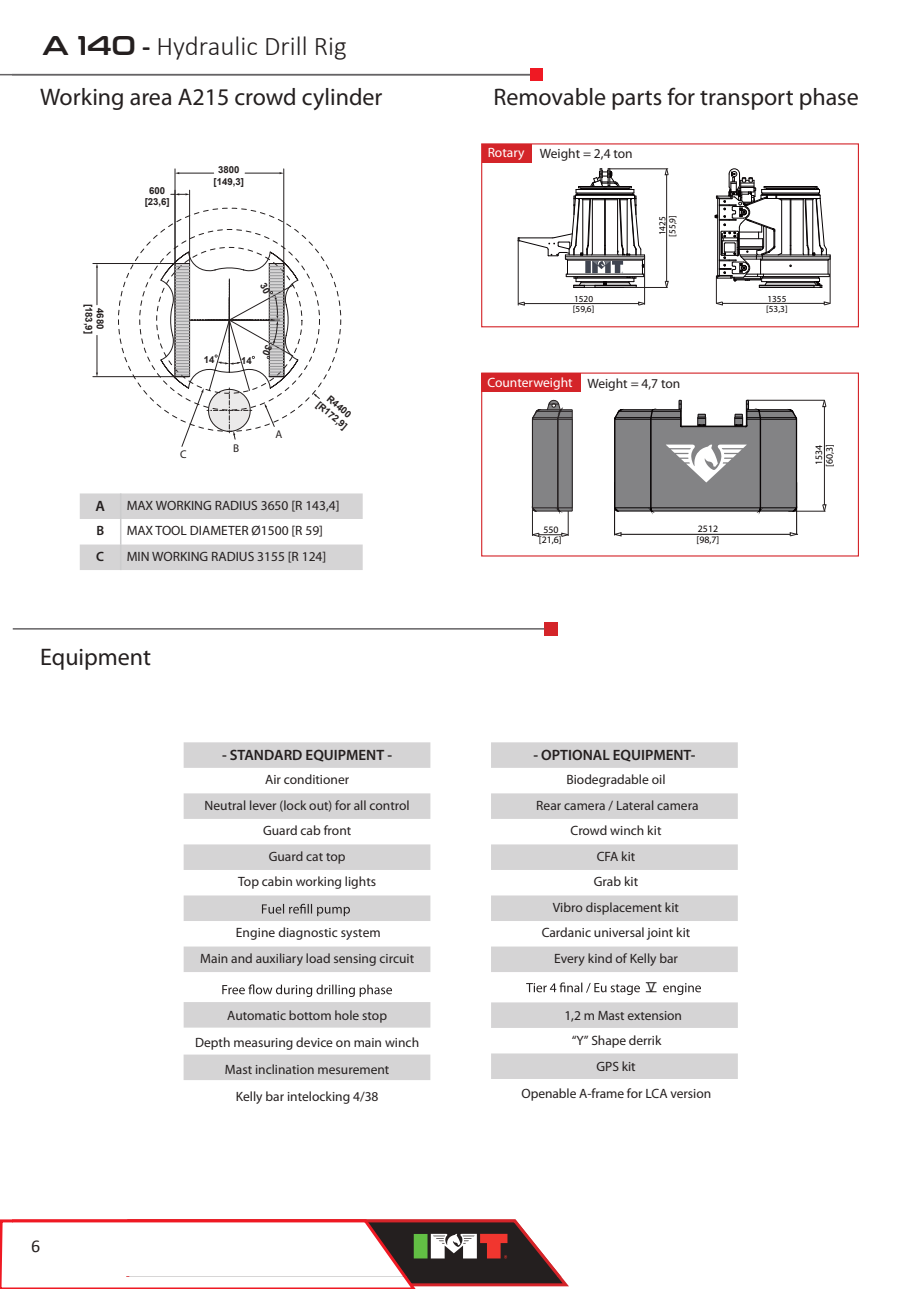
<style>
.page{position:relative;width:919px;height:1289px;background:#fff}
.page>*{position:absolute;margin:0;border:0;box-sizing:border-box;transform-origin:0 0}
.t1{font:300 27px "Calibri";color:#241f1f}
.t2{font:24px "Myriad Pro";color:#241f1f}
.t3{font:18px "Calibri";color:#241f1f}
.t4{font:600 15px "Myriad Pro";color:#241f1f}
.t5{font:13.5px/25.5px "Myriad Pro";color:#241f1f;text-align:center}
.t6{font:13.5px "Myriad Pro";color:#fff}
.t7{font:600 13.5px "Myriad Pro";color:#241f1f}
.t8{font:11.25px "Myriad Pro";color:#241f1f}
.t9{font:9.9px/10.8px "Myriad Pro";color:#060000}
.t10{font:9.75px "Myriad Pro";color:#060000}
.t11{font:700 9.6px/11.6px "Arial";color:#241f1f;text-align:center}
.t12{font:9.3px/10.2px "Myriad Pro";color:#060000}
.s1{font-family:"Conthrax Sb";font-weight:400}
.s2{font-weight:700}
.s3{color:#fff}
.s4{color:#241f1f}
</style>
<div class="page">
<hr style="left:0;top:74px;width:536px;height:1px;background:#656365">
<div style="left:529px;top:68px;width:13px;height:13px;background:#ef1923"></div>
<svg style="left:0;top:1219px;width:569px;height:69px"></svg>
<hr style="left:283px;top:169px;width:1px;height:93px;background:#241f1f">
<hr style="left:175px;top:169px;width:1px;height:93px;background:#241f1f">
<hr style="left:245px;top:173px;width:34px;height:1px;background:#241f1f">
<hr style="left:179px;top:173px;width:35px;height:1px;background:#241f1f">
<hr style="left:189px;top:190px;width:1px;height:72px;background:#241f1f">
<svg style="left:171px;top:193px;width:18px;height:2px"></svg>
<hr style="left:93px;top:263px;width:96px;height:1px;background:#241f1f">
<hr style="left:93px;top:376px;width:96px;height:1px;background:#241f1f">
<hr style="left:97px;top:268px;width:1px;height:37px;background:#241f1f">
<hr style="left:97px;top:335px;width:1px;height:37px;background:#241f1f">
<svg style="left:313px;top:393px;width:7px;height:6px"></svg>
<div style="left:544px;top:622px;width:14px;height:13px;background:#d42429"></div>
<hr style="left:13px;top:628px;width:531px;height:1px;background:#656365">
<svg style="left:80px;top:493px;width:282px;height:77px"></svg>
<svg style="left:714px;top:169px;width:116px;height:136px"></svg>
<hr style="left:524px;top:303px;width:114px;height:1px;background:#241f1f">
<hr style="left:644px;top:256px;width:1px;height:48px;background:#241f1f">
<hr style="left:518px;top:240px;width:1px;height:65px;background:#241f1f">
<svg style="left:638px;top:301px;width:7px;height:4px"></svg>
<svg style="left:517px;top:302px;width:7px;height:3px"></svg>
<hr style="left:666px;top:175px;width:1px;height:106px;background:#241f1f">
<hr style="left:609px;top:168px;width:58px;height:1px;background:#241f1f">
<hr style="left:624px;top:287px;width:43px;height:1px;background:#241f1f">
<svg style="left:664px;top:168px;width:4px;height:7px"></svg>
<svg style="left:664px;top:281px;width:4px;height:7px"></svg>
<svg style="left:518px;top:168px;width:127px;height:120px"></svg>
<div style="left:481px;top:143px;width:377px;height:184px;border:1px solid #d42429"></div>
<hr style="left:824px;top:406px;width:1px;height:99px;background:#241f1f">
<hr style="left:788px;top:511px;width:37px;height:1px;background:#241f1f">
<hr style="left:747px;top:400px;width:77px;height:1px;background:#241f1f">
<svg style="left:822px;top:504px;width:4px;height:8px"></svg>
<svg style="left:822px;top:399px;width:4px;height:8px"></svg>
<hr style="left:614px;top:482px;width:1px;height:53px;background:#060000">
<hr style="left:796px;top:482px;width:1px;height:52px;background:#060000">
<hr style="left:621px;top:534px;width:169px;height:1px;background:#060000">
<div style="left:558px;top:419px;width:14px;height:89px;background:#838385"></div>
<div style="left:532px;top:419px;width:25px;height:89px;background:#838385"></div>
<hr style="left:532px;top:419px;width:1px;height:89px;background:#262122">
<hr style="left:557px;top:419px;width:1px;height:89px;background:#262122">
<hr style="left:572px;top:410px;width:1px;height:101px;background:#262122">
<svg style="left:532px;top:506px;width:40px;height:31px"></svg>
<svg style="left:532px;top:400px;width:40px;height:21px"></svg>
<svg style="left:789px;top:532px;width:8px;height:4px"></svg>
<svg style="left:614px;top:532px;width:7px;height:4px"></svg>
<svg style="left:614px;top:400px;width:183px;height:113px"></svg>
<div style="left:481px;top:373px;width:100px;height:18px;background:#d42429"></div>
<div style="left:482px;top:144px;width:49px;height:18px;background:#d42429"></div>
<svg style="left:491px;top:742px;width:246px;height:230px;fill:#d5d4d5"></svg>
<svg style="left:491px;top:1002px;width:246px;height:76px"></svg>
<svg style="left:183px;top:742px;width:247px;height:338px;fill:#d5d4d5"></svg>
<svg style="left:262px;top:903px;width:88px;height:13px"></svg>
<svg style="left:222px;top:984px;width:170px;height:12px"></svg>
<svg style="left:526px;top:982px;width:175px;height:13px"></svg>
<svg style="left:160px;top:251px;width:139px;height:196px"></svg>
<h1 class="t1" style="left:43px;top:29px;width:306px"><span class="s1">A 140</span> <span class="s2">-</span> Hydraulic Drill Rig</h1>
<h2 class="t2" style="left:40px;top:82px;width:344px">Working area A215 crowd cylinder</h2>
<p class="t11" style="left:106px;top:303px;width:32px;rotate:90deg">4680 [183,9]</p>
<p class="t11" style="left:145px;top:185px;width:27px">600 [23,6]</p>
<p class="t11" style="left:214px;top:165px;width:32px">3800 [149,3]</p>
<p class="t11" style="left:204px;top:354px;width:12px">14</p>
<p class="t11" style="left:241px;top:355px;width:12px">14</p>
<p class="t8" style="left:180px;top:447px;width:8px">C</p>
<p class="t8" style="left:233px;top:442px;width:8px">B</p>
<p class="t8" style="left:275px;top:427px;width:8px">A</p>
<p class="t11" style="left:328px;top:390px;width:39px;rotate:40deg">R4400 [R172,9]</p>
<p class="t4" style="left:95px;top:496px;width:11px">A</p>
<p class="t5" style="left:127px;top:492px;width:214px">MAX WORKING RADIUS 3650 [R 143,4]</p>
<p class="t7" style="left:96px;top:522px;width:9px">B</p>
<p class="t5" style="left:127px;top:517px;width:198px">MAX TOOL DIAMETER Ø1500 [R 59]</p>
<p class="t7" style="left:96px;top:547px;width:9px">C</p>
<p class="t5" style="left:127px;top:543px;width:201px">MIN WORKING RADIUS 3155 [R 124]</p>
<h2 class="t2" style="left:40px;top:642px;width:113px">Equipment</h2>
<p class="t4" style="left:222px;top:745px;width:172px">- STANDARD EQUIPMENT -</p>
<p class="t5" style="left:204px;top:766px;width:207px">Air conditioner<br>Neutral lever (lock out) for all control<br>Guard cab front<br>Guard cat top<br>Top cabin working lights</p>
<p class="t5" style="left:236px;top:919px;width:146px">Engine diagnostic system</p>
<p class="t5" style="left:200px;top:945px;width:215px">Main and auxiliary load sensing circuit</p>
<p class="t5" style="left:195px;top:1001px;width:225px;line-height:27.2px">Automatic bottom hole stop<br>Depth measuring device on main winch<br>Mast inclination mesurement<br>Kelly bar intelocking 4/38</p>
<h3 class="t3" style="left:31px;top:1234px;width:11px">6</h3>
<h2 class="t2" style="left:493px;top:82px;width:367px">Removable parts for transport phase</h2>
<p class="t5" style="left:487px;top:141px;width:147px"><span class="s3">Rotary</span> Weight = 2,4 ton</p>
<p class="t12" style="left:573px;top:294px;width:23px">1520 [59,6]</p>
<p class="t12" style="left:657px;top:236px;width:23px;rotate:-90deg">1425 [55,9]</p>
<p class="t6" style="left:487px;top:373px;width:194px">Counterweight <span class="s4">Weight = 4,7 ton</span></p>
<p class="t10" style="left:543px;top:524px;width:17px">550</p>
<p class="t10" style="left:697px;top:523px;width:22px">2512</p>
<p class="t10" style="left:539px;top:533px;width:24px">[21,6]</p>
<p class="t10" style="left:696px;top:533px;width:24px">[98,7]</p>
<p class="t12" style="left:766px;top:294px;width:23px">1355 [53,3]</p>
<p class="t9" style="left:813px;top:466px;width:24px;rotate:-90deg">1534 [60,3]</p>
<p class="t4" style="left:533px;top:745px;width:163px">- OPTIONAL EQUIPMENT-</p>
<p class="t5" style="left:536px;top:766px;width:164px">Biodegradable oil<br>Rear camera / Lateral camera<br>Crowd winch kit<br>CFA kit<br>Grab kit<br>Vibro displacement kit<br>Cardanic universal joint kit</p>
<p class="t5" style="left:554px;top:945px;width:125px">Every kind of Kelly bar</p>
<p class="t5" style="left:647px;top:974px;width:9px">V</p>
<p class="t5" style="left:571px;top:1002px;width:112px;text-align:left;text-indent:-7px">1,2 m Mast extension “Y” Shape derrik</p>
<p class="t5" style="left:521px;top:1052px;width:191px;line-height:27px">GPS kit<br>Openable A-frame for LCA version</p>
</div>
